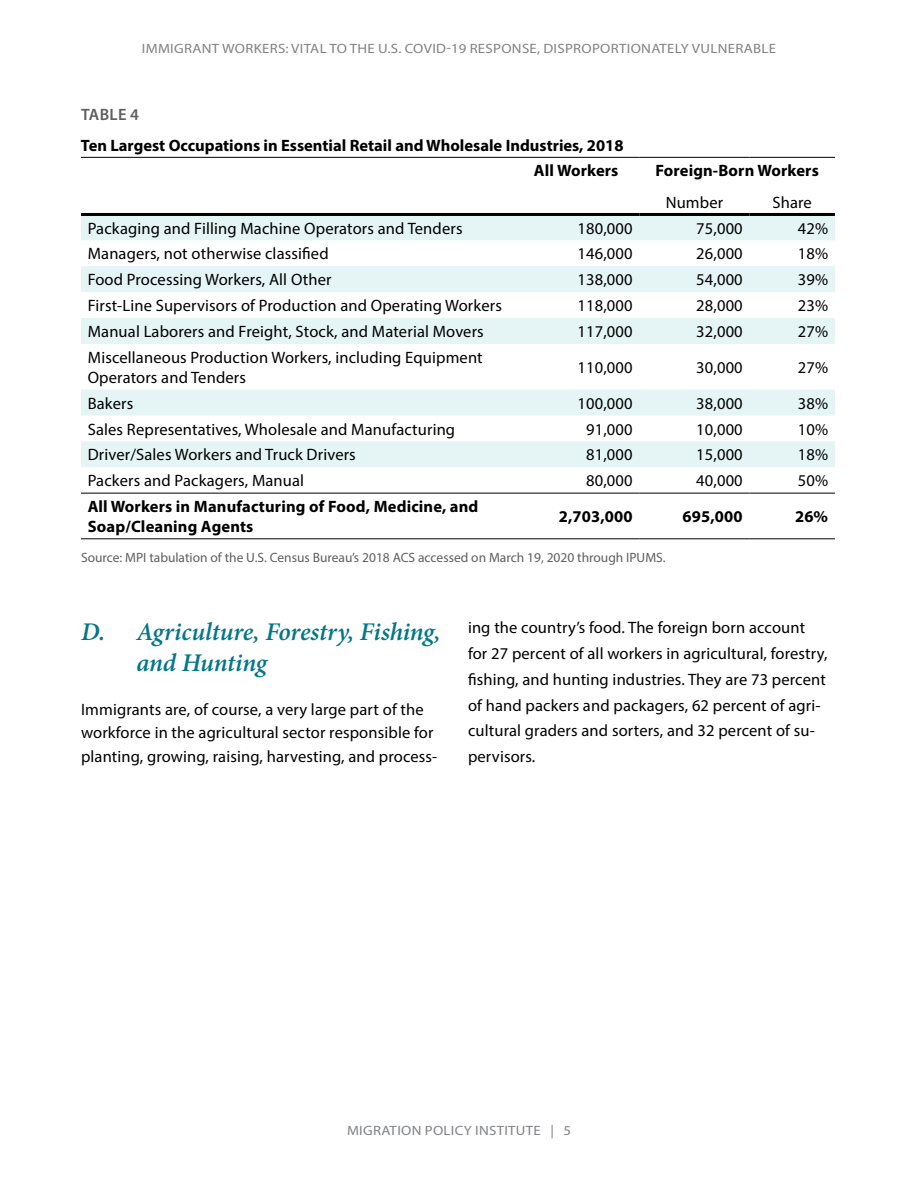
<style>
.page{position:relative;width:918px;height:1188px;background:#fff}
.page>*{position:absolute;margin:0;border:0;box-sizing:border-box;transform-origin:0 0}
.t1{font:italic 600 25.5px/31.5px "Minion Pro";letter-spacing:-.01em;color:#037788}
.t2{font:16.5px/25.7px "Myriad Pro";letter-spacing:.01em;color:#000}
.t3{font:700 16.5px/25.5px "Myriad Pro";letter-spacing:.005em;color:#000}
.t4{font:600 16.5px "Myriad Pro";letter-spacing:.02em;color:#5f5f5f}
.t5{font:13.5px "Myriad Pro";letter-spacing:.02em;color:#808285;scale:1.1 1}
.t6{font:13.5px "Myriad Pro";color:#5f5f5f}
</style>
<div class="page">
<svg style="left:81px;top:216px;width:754px;height:251px;fill:#eaf6f6"></svg>
<hr style="left:81px;top:157px;width:432px;height:1px;background:#000">
<hr style="left:513px;top:157px;width:126px;height:1px;background:#000">
<hr style="left:639px;top:157px;width:111px;height:1px;background:#000">
<hr style="left:750px;top:157px;width:85px;height:1px;background:#000">
<hr style="left:513px;top:213px;width:126px;height:3px;background:#000">
<hr style="left:81px;top:213px;width:432px;height:3px;background:#000">
<hr style="left:639px;top:213px;width:111px;height:3px;background:#000">
<hr style="left:750px;top:213px;width:85px;height:3px;background:#000">
<hr style="left:81px;top:493px;width:432px;height:1px;background:#000">
<hr style="left:513px;top:493px;width:126px;height:1px;background:#000">
<hr style="left:639px;top:493px;width:111px;height:1px;background:#000">
<hr style="left:750px;top:493px;width:85px;height:1px;background:#000">
<hr style="left:81px;top:538px;width:432px;height:1px;background:#000">
<hr style="left:513px;top:538px;width:126px;height:1px;background:#000">
<hr style="left:639px;top:538px;width:111px;height:1px;background:#000">
<hr style="left:750px;top:538px;width:85px;height:1px;background:#000">
<p class="t5" style="left:142px;top:40px;width:578px">IMMIGRANT WORKERS: VITAL TO THE U.S. COVID-19 RESPONSE, DISPROPORTIONATELY VULNERABLE</p>
<p class="t4" style="left:81px;top:104px;width:59px">TABLE 4</p>
<p class="t3" style="left:534px;top:132px;width:91px;text-indent:-453px">Ten Largest Occupations in Essential Retail and Wholesale Industries, 2018<br>All Workers</p>
<p class="t3" style="left:655px;top:158px;width:165px">Foreign-Born Workers</p>
<p class="t2" style="left:666px;top:189px;width:59px">Number</p>
<p class="t2" style="left:773px;top:189px;width:41px">Share</p>
<p class="t2" style="left:88px;top:215px;width:376px">Packaging and Filling Machine Operators and Tenders</p>
<p class="t2" style="left:578px;top:215px;width:57px">180,000</p>
<p class="t2" style="left:696px;top:215px;width:48px">75,000</p>
<p class="t2" style="left:798px;top:215px;width:32px">42%</p>
<p class="t2" style="left:88px;top:241px;width:242px">Managers, not otherwise classified</p>
<p class="t2" style="left:578px;top:241px;width:57px">146,000</p>
<p class="t2" style="left:696px;top:241px;width:48px">26,000</p>
<p class="t2" style="left:798px;top:241px;width:32px">18%</p>
<p class="t2" style="left:88px;top:267px;width:245px">Food Processing Workers, All Other</p>
<p class="t2" style="left:578px;top:267px;width:57px">138,000</p>
<p class="t2" style="left:696px;top:267px;width:48px">54,000</p>
<p class="t2" style="left:798px;top:267px;width:32px">39%</p>
<p class="t2" style="left:88px;top:293px;width:416px">First-Line Supervisors of Production and Operating Workers</p>
<p class="t2" style="left:578px;top:293px;width:57px">118,000</p>
<p class="t2" style="left:696px;top:293px;width:48px">28,000</p>
<p class="t2" style="left:798px;top:293px;width:32px">23%</p>
<p class="t2" style="left:88px;top:319px;width:398px">Manual Laborers and Freight, Stock, and Material Movers</p>
<p class="t2" style="left:578px;top:319px;width:57px">117,000</p>
<p class="t2" style="left:696px;top:319px;width:48px">32,000</p>
<p class="t2" style="left:798px;top:319px;width:32px">27%</p>
<p class="t2" style="left:88px;top:347px;width:397px;line-height:19.8px">Miscellaneous Production Workers, including Equipment<br>Operators and Tenders</p>
<p class="t2" style="left:578px;top:354px;width:57px">110,000</p>
<p class="t2" style="left:696px;top:354px;width:48px">30,000</p>
<p class="t2" style="left:798px;top:354px;width:32px">27%</p>
<p class="t2" style="left:88px;top:390px;width:47px">Bakers</p>
<p class="t2" style="left:578px;top:390px;width:57px">100,000</p>
<p class="t2" style="left:696px;top:390px;width:48px">38,000</p>
<p class="t2" style="left:798px;top:390px;width:32px">38%</p>
<p class="t2" style="left:88px;top:416px;width:369px">Sales Representatives, Wholesale and Manufacturing</p>
<p class="t2" style="left:586px;top:416px;width:48px">91,000</p>
<p class="t2" style="left:696px;top:416px;width:48px">10,000</p>
<p class="t2" style="left:798px;top:416px;width:32px">10%</p>
<p class="t2" style="left:88px;top:442px;width:270px">Driver/Sales Workers and Truck Drivers</p>
<p class="t2" style="left:586px;top:442px;width:48px">81,000</p>
<p class="t2" style="left:696px;top:442px;width:48px">15,000</p>
<p class="t2" style="left:798px;top:442px;width:32px">18%</p>
<p class="t2" style="left:88px;top:468px;width:218px">Packers and Packagers, Manual</p>
<p class="t2" style="left:586px;top:468px;width:48px">80,000</p>
<p class="t2" style="left:696px;top:468px;width:48px">40,000</p>
<p class="t2" style="left:798px;top:468px;width:32px">50%</p>
<p class="t3" style="left:88px;top:496px;width:392px;line-height:19.8px">All Workers in Manufacturing of Food, Medicine, and<br>Soap/Cleaning Agents</p>
<p class="t3" style="left:559px;top:503px;width:75px">2,703,000</p>
<p class="t3" style="left:683px;top:503px;width:62px">695,000</p>
<p class="t3" style="left:795px;top:503px;width:35px">26%</p>
<p class="t6" style="left:81px;top:549px;width:586px">Source: MPI tabulation of the U.S. Census Bureau’s 2018 ACS accessed on March 19, 2020 through IPUMS.</p>
<h1 class="t1" style="left:136px;top:615px;width:306px;text-indent:-55px">D. Agriculture, Forestry, Fishing, and Hunting</h1>
<p class="t2" style="left:81px;top:697px;width:358px;line-height:23.5px">Immigrants are, of course, a very large part of the workforce in the agricultural sector responsible for planting, growing, raising, harvesting, and process-</p>
<p class="t2" style="left:468px;top:615px;width:361px">ing the country’s food. The foreign born account for 27 percent of all workers in agricultural, forestry, fishing, and hunting industries. They are 73 percent of hand packers and packagers, 62 percent of agri&shy;cultural graders and sorters, and 32 percent of su&shy;pervisors.</p>
<p class="t5" style="left:347px;top:1122px;width:205px">MIGRATION POLICY INSTITUTE | 5</p>
</div>
